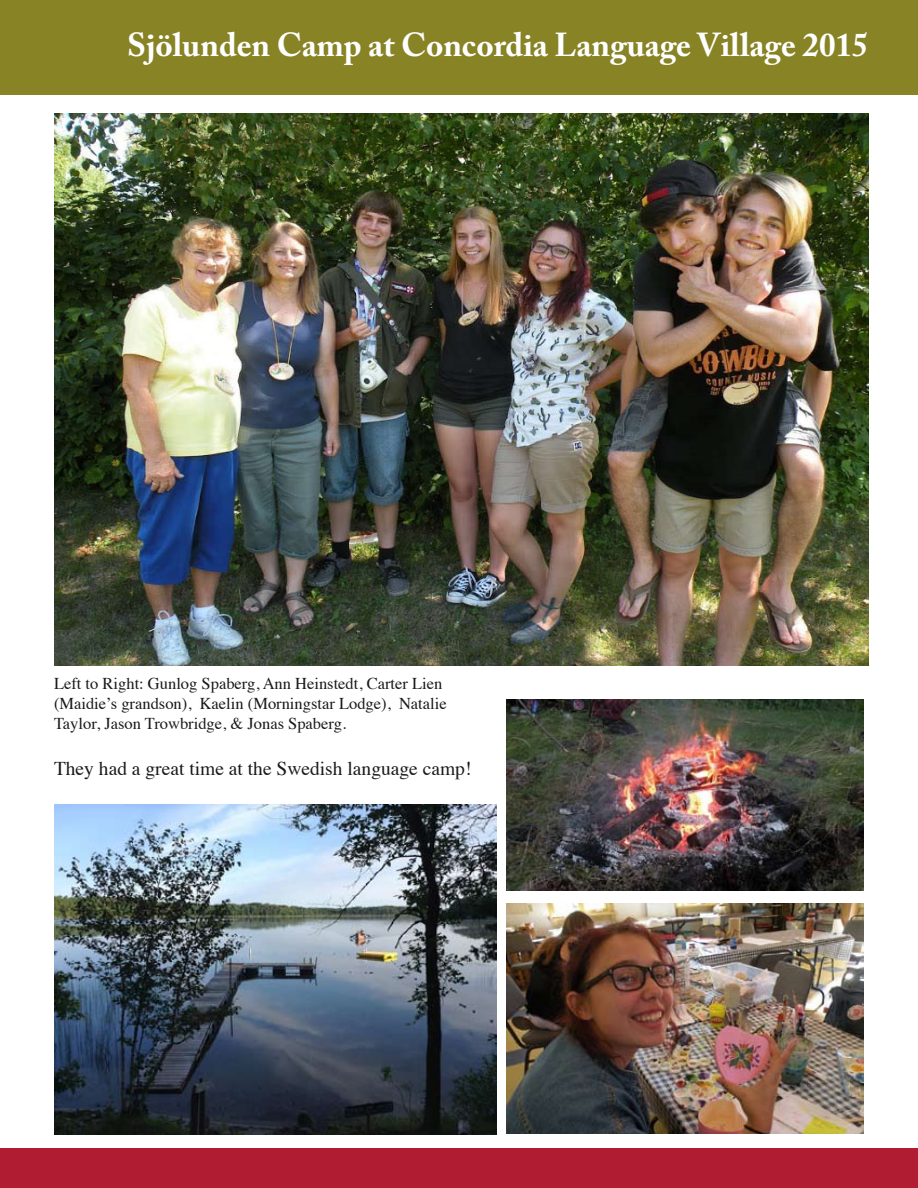
<style>
.page{position:relative;width:918px;height:1188px;background:#fff}
.page>*{position:absolute;margin:0;border:0;box-sizing:border-box;transform-origin:0 0}
.t1{font:700 33px "Adobe Caslon Pro";color:#fff}
.t2{font:19.5px "Times";color:#1a1a1a}
.t3{font:16.5px/19.8px "Times";color:#1a1a1a}
</style>
<div class="page">
<div style="left:0;top:1px;width:918px;height:94px;background:#888325"></div>
<img style="left:506px;top:903px;width:358px;height:231px">
<img style="left:506px;top:700px;width:358px;height:191px">
<img style="left:55px;top:805px;width:441px;height:329px">
<img style="left:54px;top:113px;width:814px;height:552px">
<div style="left:0;top:1148px;width:918px;height:40px;background:#b01c32"></div>
<h1 class="t1" style="left:127px;top:26px;width:743px">Sjölunden Camp at Concordia Language Village 2015</h1>
<p class="t3" style="left:54px;top:673px;width:394px">Left to Right: Gunlog Spaberg, Ann Heinstedt, Carter Lien (Maidie’s grandson), Kaelin (Morningstar Lodge), Natalie<br>Taylor, Jason Trowbridge, &amp; Jonas Spaberg.</p>
<p class="t2" style="left:54px;top:750px;width:419px">They had a great time at the Swedish language camp!</p>
</div>
